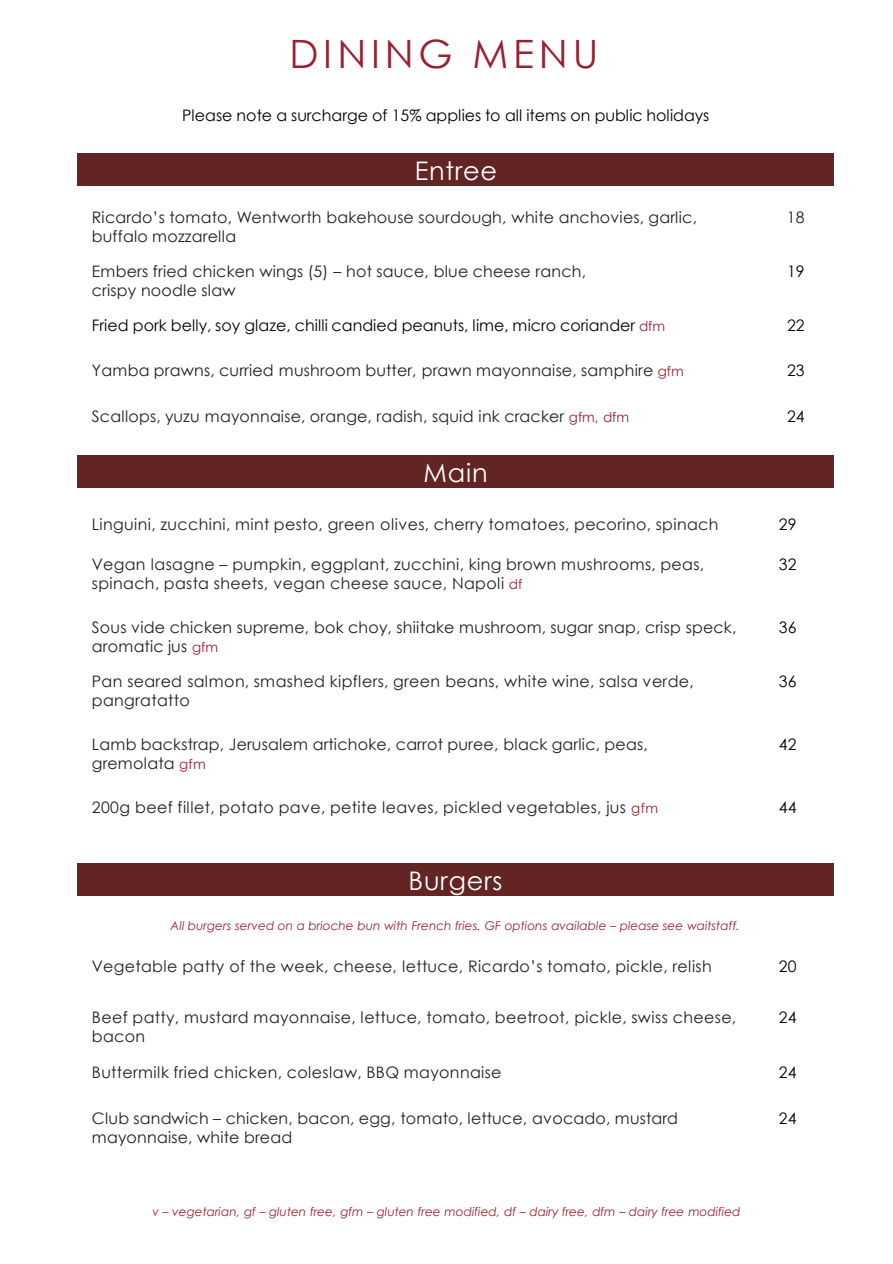
<style>
.page{position:relative;width:893px;height:1264px;background:#fff}
.page>*{position:absolute;margin:0;border:0;box-sizing:border-box;transform-origin:0 0}
.t1{font:39px "Century Gothic";letter-spacing:.125em;color:#9a1f30}
.t2{font:25.5px "Century Gothic";letter-spacing:.03em;color:#fff}
.t3{font:15.9px/18.9px "Century Gothic";letter-spacing:.015em;color:#231f20}
.t4{font:15.9px "Century Gothic";letter-spacing:.005em;color:#000}
.t5{font:italic 12px "Century Gothic";color:#9a1f30}
.s1{font-size:13.5px;color:#9a1f30}
</style>
<div class="page">
<div style="left:77px;top:153px;width:756px;height:33px;background:#632523"></div>
<div style="left:77px;top:455px;width:756px;height:32px;background:#632523"></div>
<div style="left:77px;top:863px;width:756px;height:32px;background:#632523"></div>
<h1 class="t1" style="left:289px;top:27px;width:310px">DINING MENU</h1>
<p class="t4" style="left:182px;top:105px;width:528px">Please note a surcharge of 15% applies to all items on public holidays</p>
<p class="t2" style="left:414px;top:153px;width:84px">Entree</p>
<p class="t3" style="left:92px;top:207px;width:606px">Ricardo’s tomato, Wentworth bakehouse sourdough, white anchovies, garlic, buffalo mozzarella</p>
<p class="t3" style="left:786px;top:207px;width:19px">18</p>
<p class="t3" style="left:92px;top:261px;width:495px">Embers fried chicken wings (5) – hot sauce, blue cheese ranch, crispy noodle slaw</p>
<p class="t4" style="left:787px;top:260px;width:19px">19</p>
<p class="t4" style="left:92px;top:314px;width:575px">Fried pork belly, soy glaze, chilli candied peanuts, lime, micro coriander <span class="s1">dfm</span></p>
<p class="t4" style="left:787px;top:314px;width:19px">22</p>
<p class="t3" style="left:92px;top:361px;width:593px">Yamba prawns, curried mushroom butter, prawn mayonnaise, samphire <span class="s1">gfm</span></p>
<p class="t4" style="left:787px;top:359px;width:19px">23</p>
<p class="t3" style="left:92px;top:406px;width:539px">Scallops, yuzu mayonnaise, orange, radish, squid ink cracker <span class="s1">gfm, dfm</span></p>
<p class="t4" style="left:787px;top:405px;width:19px">24</p>
<p class="t2" style="left:423px;top:455px;width:66px">Main</p>
<p class="t3" style="left:92px;top:515px;width:628px">Linguini, zucchini, mint pesto, green olives, cherry tomatoes, pecorino, spinach</p>
<p class="t4" style="left:778px;top:513px;width:19px">29</p>
<p class="t3" style="left:92px;top:554px;width:614px">Vegan lasagne – pumpkin, eggplant, zucchini, king brown mushrooms, peas, spinach, pasta sheets, vegan cheese sauce, Napoli <span class="s1">df</span></p>
<p class="t4" style="left:778px;top:553px;width:19px">32</p>
<p class="t3" style="left:92px;top:617px;width:646px">Sous vide chicken supreme, bok choy, shiitake mushroom, sugar snap, crisp speck, aromatic jus <span class="s1">gfm</span></p>
<p class="t4" style="left:778px;top:616px;width:19px">36</p>
<p class="t3" style="left:92px;top:671px;width:603px">Pan seared salmon, smashed kipflers, green beans, white wine, salsa verde, pangratatto</p>
<p class="t4" style="left:778px;top:670px;width:19px">36</p>
<p class="t3" style="left:92px;top:734px;width:557px">Lamb backstrap, Jerusalem artichoke, carrot puree, black garlic, peas, gremolata <span class="s1">gfm</span></p>
<p class="t4" style="left:778px;top:733px;width:19px">42</p>
<p class="t3" style="left:92px;top:797px;width:567px">200g beef fillet, potato pave, petite leaves, pickled vegetables, jus <span class="s1">gfm</span></p>
<p class="t4" style="left:778px;top:795px;width:19px">44</p>
<p class="t2" style="left:408px;top:862px;width:95px">Burgers</p>
<p class="t5" style="left:170px;top:917px;width:570px">All burgers served on a brioche bun with French fries. GF options available – please see waitstaff.</p>
<p class="t3" style="left:92px;top:956px;width:621px">Vegetable patty of the week, cheese, lettuce, Ricardo’s tomato, pickle, relish</p>
<p class="t4" style="left:778px;top:955px;width:19px">20</p>
<p class="t3" style="left:92px;top:1007px;width:646px">Beef patty, mustard mayonnaise, lettuce, tomato, beetroot, pickle, swiss cheese, bacon</p>
<p class="t4" style="left:778px;top:1006px;width:19px">24</p>
<p class="t3" style="left:92px;top:1062px;width:411px">Buttermilk fried chicken, coleslaw, BBQ mayonnaise</p>
<p class="t4" style="left:778px;top:1060px;width:19px">24</p>
<p class="t3" style="left:92px;top:1107px;width:587px">Club sandwich – chicken, bacon, egg, tomato, lettuce, avocado, mustard mayonnaise, white bread</p>
<p class="t4" style="left:778px;top:1106px;width:19px">24</p>
<p class="t5" style="left:152px;top:1203px;width:589px">v – vegetarian, gf – gluten free, gfm – gluten free modified, df – dairy free, dfm – dairy free modified</p>
</div>
